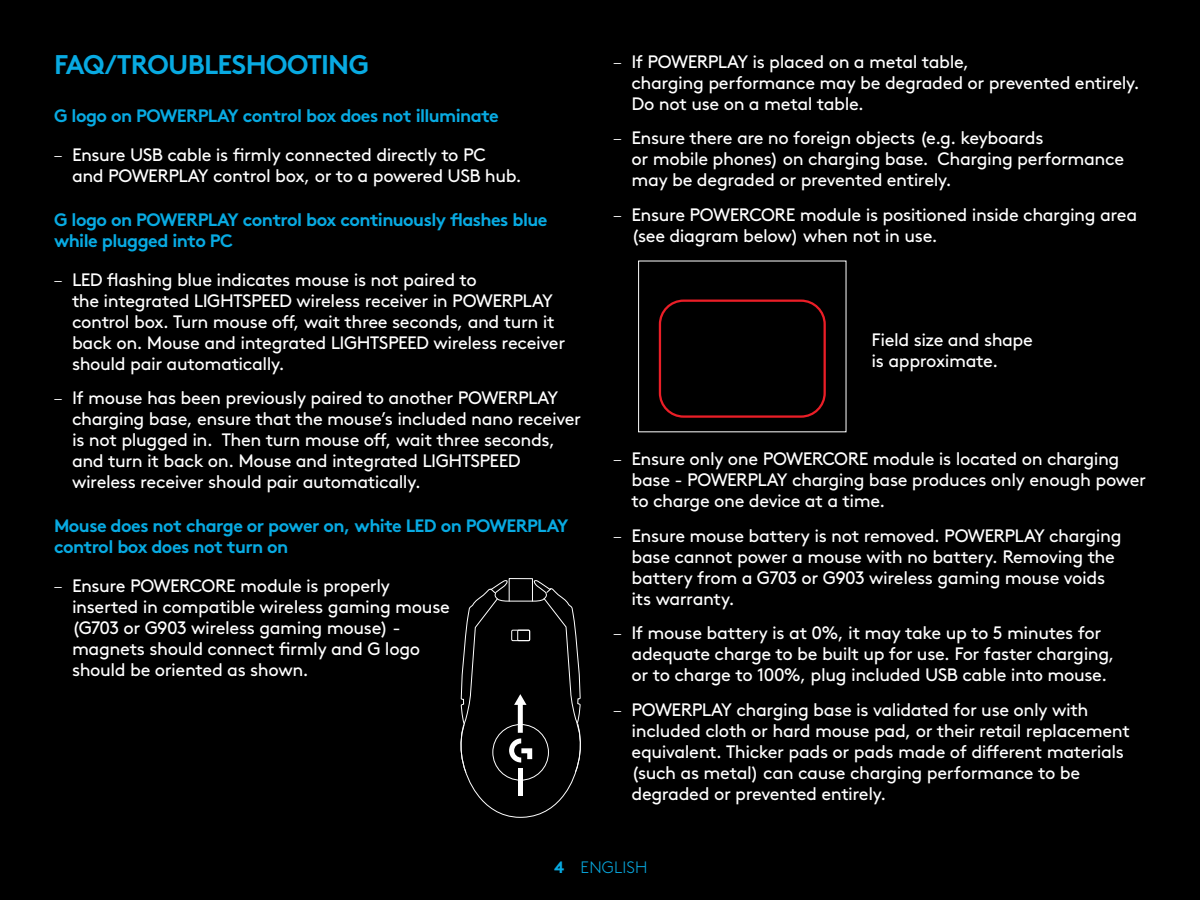
<style>
.page{position:relative;width:1200px;height:900px;background:#000}
.page>*{position:absolute;margin:0;border:0;box-sizing:border-box;transform-origin:0 0}
.t1{font:700 27px "Brown Pro";letter-spacing:-.025em;color:#08aae2}
.t2{font:18px/21px "Brown Pro";letter-spacing:-.02em;color:#fff}
.t3{font:700 18px/21px "Brown Pro";letter-spacing:-.03em;color:#08aae2}
.t4{font:300 16.5px "Brown Pro";letter-spacing:.01em;color:#08aae2}
.s1{font-weight:300}
.s2{font-weight:700}
</style>
<div class="page">
<div style="left:659px;top:300px;width:167px;height:118px;border:2px solid #ea1e27;border-radius:24px"></div>
<div style="left:509px;top:578px;width:24px;height:24px;border:1px solid #fff"></div>
<svg style="left:460px;top:579px;width:121px;height:239px"></svg>
<div style="left:518px;top:768px;width:5px;height:28px;background:#fff"></div>
<h1 class="t1" style="left:54px;top:43px;width:317px">FAQ/TROUBLESHOOTING</h1>
<p class="t3" style="left:54px;top:104px;width:446px">G logo on POWERPLAY control box does not illuminate</p>
<p class="t2" style="left:72px;top:143px;width:448px;text-indent:-18px"><span class="s1">–</span> Ensure USB cable is firmly connected directly to PC and POWERPLAY control box, or to a powered USB hub.</p>
<p class="t3" style="left:54px;top:207px;width:495px">G logo on POWERPLAY control box continuously flashes blue while plugged into PC</p>
<p class="t2" style="left:72px;top:268px;width:495px;text-indent:-18px"><span class="s1">–</span> LED flashing blue indicates mouse is not paired to<br>the integrated LIGHTSPEED wireless receiver in POWERPLAY control box. Turn mouse off, wait three seconds, and turn it back on. Mouse and integrated LIGHTSPEED wireless receiver should pair automatically.</p>
<p class="t2" style="left:72px;top:386px;width:511px;text-indent:-18px"><span class="s1">–</span> If mouse has been previously paired to another POWERPLAY charging base, ensure that the mouse’s included nano receiver is not plugged in. Then turn mouse off, wait three seconds, and turn it back on. Mouse and integrated LIGHTSPEED wireless receiver should pair automatically.</p>
<p class="t3" style="left:54px;top:513px;width:516px">Mouse does not charge or power on, white LED on POWERPLAY control box does not turn on</p>
<p class="t2" style="left:72px;top:574px;width:379px;text-indent:-18px"><span class="s1">–</span> Ensure POWERCORE module is properly inserted in compatible wireless gaming mouse (G703 or G903 wireless gaming mouse) - magnets should connect firmly and G logo should be oriented as shown.</p>
<p class="t2" style="left:632px;top:49px;width:506px;text-indent:-18px"><span class="s1">–</span> If POWERPLAY is placed on a metal table,<br>charging performance may be degraded or prevented entirely.<br>Do not use on a metal table.</p>
<p class="t2" style="left:632px;top:126px;width:494px;text-indent:-18px"><span class="s1">–</span> Ensure there are no foreign objects (e.g. keyboards<br>or mobile phones) on charging base. Charging performance may be degraded or prevented entirely.</p>
<p class="t2" style="left:632px;top:202px;width:507px;text-indent:-18px"><span class="s1">–</span> Ensure POWERCORE module is positioned inside charging area (see diagram below) when not in use.</p>
<p class="t2" style="left:872px;top:327px;width:163px">Field size and shape is approximate.</p>
<p class="t2" style="left:632px;top:447px;width:516px;text-indent:-18px"><span class="s1">–</span> Ensure only one POWERCORE module is located on charging base - POWERPLAY charging base produces only enough power to charge one device at a time.</p>
<p class="t2" style="left:632px;top:523px;width:492px;text-indent:-18px"><span class="s1">–</span> Ensure mouse battery is not removed. POWERPLAY charging base cannot power a mouse with no battery. Removing the battery from a G703 or G903 wireless gaming mouse voids its warranty.</p>
<p class="t2" style="left:632px;top:621px;width:485px;text-indent:-18px"><span class="s1">–</span> If mouse battery is at 0%, it may take up to 5 minutes for adequate charge to be built up for use. For faster charging, or to charge to 100%, plug included USB cable into mouse.</p>
<p class="t2" style="left:632px;top:697px;width:500px;text-indent:-18px"><span class="s1">–</span> POWERPLAY charging base is validated for use only with included cloth or hard mouse pad, or their retail replacement equivalent. Thicker pads or pads made of different materials (such as metal) can cause charging performance to be degraded or prevented entirely.</p>
<p class="t4" style="left:554px;top:855px;width:95px"><span class="s2">4</span> ENGLISH</p>
</div>
